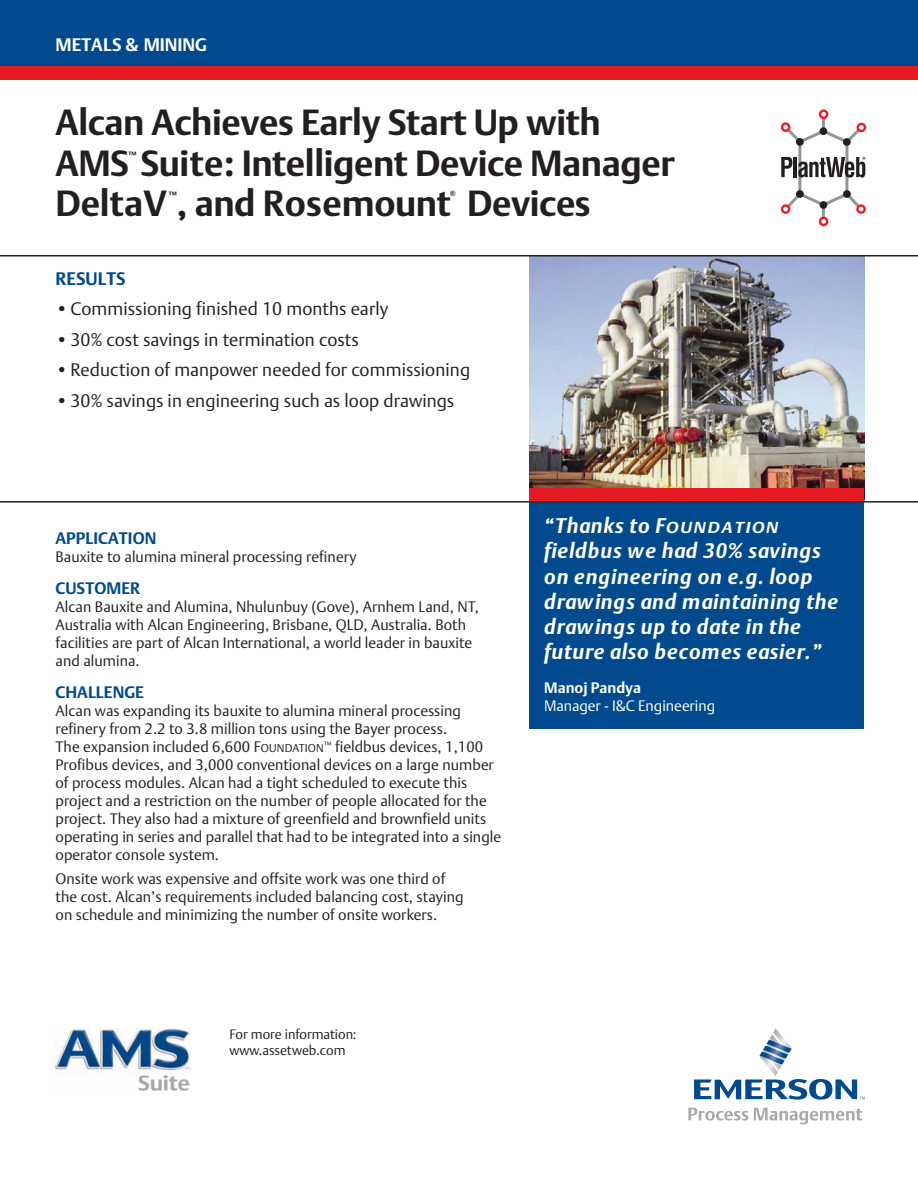
<style>
.page{position:relative;width:918px;height:1188px;background:#fff}
.page>*{position:absolute;margin:0;border:0;box-sizing:border-box;transform-origin:0 0}
.t1{font:700 36px/40.5px "DTL Argo T";letter-spacing:-.01em;color:#231f20}
.t2{font:italic 700 21px/25.2px "DTL Argo T";letter-spacing:.04em;color:#fff}
.t3{font:18px "DTL Argo T Light";letter-spacing:.005em;color:#231f20}
.t4{font:700 18px "DTL Argo T";color:#fff}
.t5{font:700 18px "DTL Argo T";letter-spacing:.005em;color:#004a8d}
.t6{font:700 16.5px "DTL Argo T";letter-spacing:.005em;color:#004a8d}
.t7{font:15px/18px "DTL Argo T Light";letter-spacing:.005em;color:#231f20}
.t8{font:15px "DTL Argo T Light";color:#fff}
.t9{font:700 15px "DTL Argo T";color:#fff}
.t10{font:13.5px/16.2px "DTL Argo T Light";color:#231f20}
.t11{font:700 9px "DTL Argo T";color:#231f20}
.t12{font:700 7.5px "DTL Argo T";color:#231f20}
.s1{font-size:11.25px}
.s2{font-size:15.75px}
</style>
<div class="page">
<div style="left:0;top:0;width:918px;height:67px;background:#004a8d"></div>
<div style="left:0;top:66px;width:918px;height:14px;background:#e51a23"></div>
<img style="left:529px;top:256px;width:335px;height:232px">
<div style="left:529px;top:488px;width:335px;height:14px;background:#e51a23"></div>
<div style="left:529px;top:501px;width:335px;height:228px;background:#004a8d"></div>
<svg style="left:694px;top:1028px;width:171px;height:72px"></svg>
<svg style="left:688px;top:1108px;width:60px;height:13px"></svg>
<svg style="left:754px;top:1108px;width:108px;height:16px"></svg>
<hr style="left:0;top:255px;width:918px;height:1px;background:#231f20">
<div style="left:819px;top:110px;width:9px;height:9px;border:2px solid #ee1d23;border-radius:50%"></div>
<div style="left:856px;top:204px;width:10px;height:10px;border:2px solid #ee1d23;border-radius:50%"></div>
<div style="left:819px;top:217px;width:9px;height:9px;border:2px solid #ee1d23;border-radius:50%"></div>
<div style="left:857px;top:123px;width:9px;height:9px;border:2px solid #ee1d23;border-radius:50%"></div>
<svg style="left:781px;top:118px;width:84px;height:100px"></svg>
<hr style="left:0;top:501px;width:918px;height:2px;background:#231f20">
<img style="left:55px;top:1028px;width:135px;height:62px">
<p class="t4" style="left:56px;top:35px;width:153px">METALS &amp; MINING</p>
<h1 class="t1" style="left:56px;top:103px;width:621px">Alcan Achieves Early Start Up with<br>AMS Suite: Intelligent Device Manager</h1>
<p class="t11" style="left:129px;top:149px;width:10px">™</p>
<h1 class="t1" style="left:56px;top:184px;width:397px">DeltaV , and Rosemount</h1>
<p class="t11" style="left:169px;top:189px;width:10px">™</p>
<p class="t12" style="left:450px;top:189px;width:7px">®</p>
<h1 class="t1" style="left:467px;top:184px;width:125px">Devices</h1>
<p class="t5" style="left:56px;top:268px;width:72px">RESULTS</p>
<p class="t3" style="left:56px;top:299px;width:334px">•Commissioning finished 10 months early</p>
<p class="t3" style="left:56px;top:329px;width:305px">•30% cost savings in termination costs</p>
<p class="t3" style="left:56px;top:360px;width:416px">•Reduction of manpower needed for commissioning</p>
<p class="t3" style="left:56px;top:390px;width:400px">•30% savings in engineering such as loop drawings</p>
<p class="t6" style="left:56px;top:529px;width:102px">APPLICATION</p>
<p class="t7" style="left:56px;top:548px;width:303px">Bauxite to alumina mineral processing refinery</p>
<p class="t6" style="left:56px;top:578px;width:86px">CUSTOMER</p>
<p class="t7" style="left:56px;top:598px;width:425px">Alcan Bauxite and Alumina, Nhulunbuy (Gove), Arnhem Land, NT, Australia with Alcan Engineering, Brisbane, QLD, Australia. Both facilities are part of Alcan International, a world leader in bauxite and alumina.</p>
<p class="t6" style="left:56px;top:682px;width:90px">CHALLENGE</p>
<p class="t7" style="left:56px;top:701px;width:447px">Alcan was expanding its bauxite to alumina mineral processing refinery from 2.2 to 3.8 million tons using the Bayer process.<br>The expansion included 6,600 F<span class="s1">OUNDATION</span><sup>™</sup> fieldbus devices, 1,100<br>Profibus devices, and 3,000 conventional devices on a large number of process modules. Alcan had a tight scheduled to execute this project and a restriction on the number of people allocated for the project. They also had a mixture of greenfield and brownfield units operating in series and parallel that had to be integrated into a single operator console system.</p>
<p class="t7" style="left:56px;top:869px;width:410px">Onsite work was expensive and offsite work was one third of the cost. Alcan’s requirements included balancing cost, staying on schedule and minimizing the number of onsite workers.</p>
<p class="t10" style="left:230px;top:1026px;width:129px">For more information: www.assetweb.com</p>
<h2 class="t2" style="left:544px;top:513px;width:295px">“Thanks to F<span class="s2">OUNDATION </span>fieldbus we had 30% savings on engineering on e.g. loop drawings and maintaining the drawings up to date in the future also becomes easier.”</h2>
<p class="t9" style="left:544px;top:679px;width:98px">Manoj Pandya</p>
<p class="t8" style="left:544px;top:697px;width:172px">Manager - I&amp;C Engineering</p>
</div>
